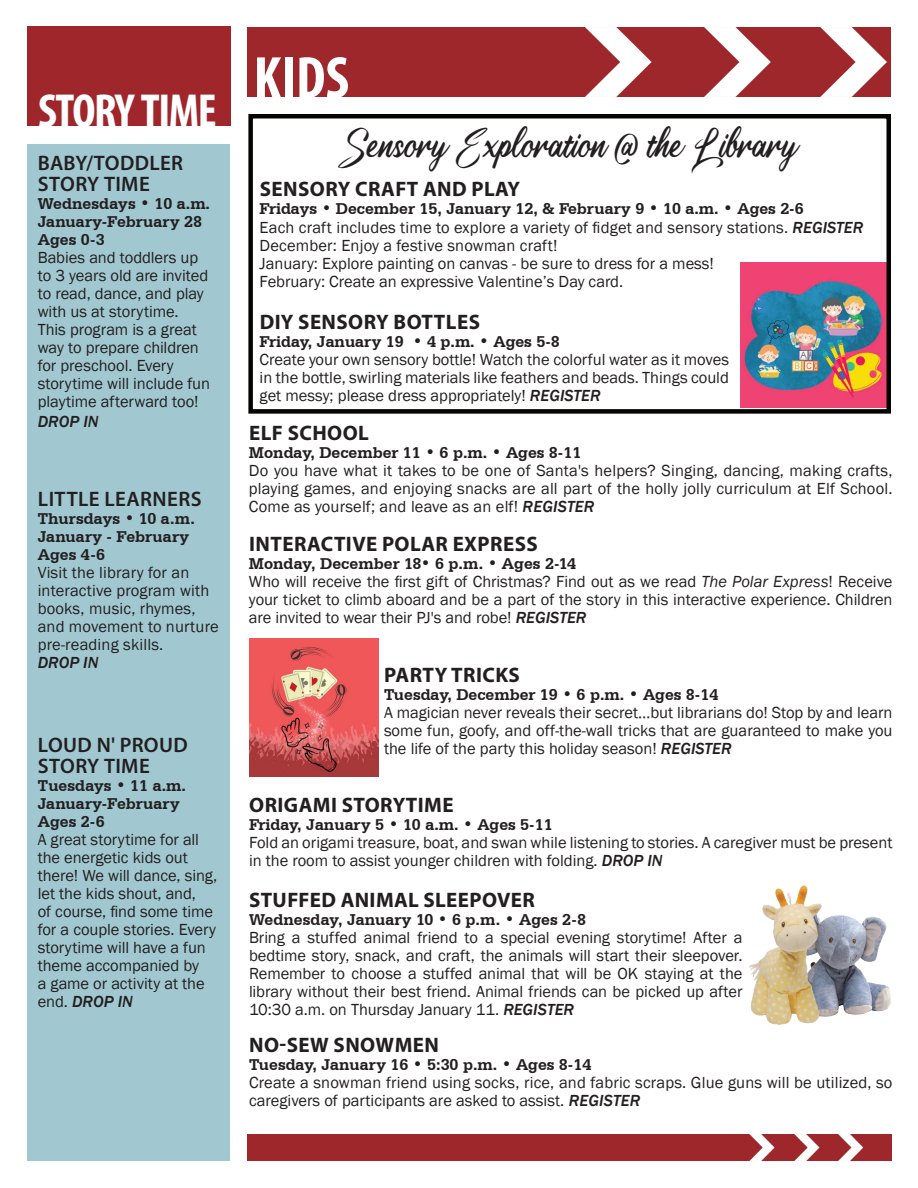
<style>
.page{position:relative;width:918px;height:1188px;background:#fff}
.page>*{position:absolute;margin:0;border:0;box-sizing:border-box;transform-origin:0 0}
.t1{font:700 condensed 60px "Myriad Pro";color:#fff}
.t2{font:700 condensed 48px "Myriad Pro";letter-spacing:-.03em;color:#fff}
.t3{font:45px "a Antara Distance";color:#231f20}
.t4{font:700 21px "Myriad Pro";letter-spacing:.02em;color:#231f20}
.t5{font:600 21px/21px "Myriad Pro";letter-spacing:.015em;color:#231f20}
.t6{font:16.5px/18px "Franklin Gothic";color:#231f20}
.t7{font:700 16.5px/18px "Serifa BT";color:#231f20}
.t8{font:italic 500 16.5px "Franklin Gothic";color:#231f20}
.s1{font-weight:500;font-style:italic}
.s2{font-style:italic}
</style>
<div class="page">
<div style="left:27px;top:144px;width:203px;height:1017px;background:#a1c8d0"></div>
<div style="left:27px;top:27px;width:203px;height:99px;background:#9f262b"></div>
<div style="left:248px;top:1135px;width:643px;height:26px;background:#9e272b"></div>
<img style="left:249px;top:27px;width:642px;height:70px">
<img style="left:249px;top:639px;width:129px;height:137px">
<img style="left:740px;top:263px;width:146px;height:145px">
<img style="left:750px;top:886px;width:141px;height:139px">
<div style="left:248px;top:114px;width:643px;height:300px;border:4px solid #040503"></div>
<h2 class="t2" style="left:38px;top:81px;width:180px">STORY TIME</h2>
<p class="t5" style="left:38px;top:152px;width:147px">BABY/TODDLER<br>STORY TIME</p>
<p class="t7" style="left:38px;top:195px;width:174px">Wednesdays • 10 a.m.<br>January-February 28<br>Ages 0-3</p>
<p class="t6" style="left:38px;top:249px;width:174px">Babies and toddlers up to 3 years old are invited to read, dance, and play with us at storytime.<br>This program is a great way to prepare children for preschool. Every storytime will include fun playtime afterward too!</p>
<p class="t8" style="left:38px;top:411px;width:62px">DROP IN</p>
<p class="t5" style="left:38px;top:488px;width:165px">LITTLE LEARNERS</p>
<p class="t7" style="left:38px;top:510px;width:159px">Thursdays • 10 a.m.<br>January - February<br>Ages 4-6</p>
<p class="t6" style="left:38px;top:564px;width:183px">Visit the library for an interactive program with books, music, rhymes, and movement to nurture pre-reading skills.</p>
<p class="t8" style="left:38px;top:653px;width:62px">DROP IN</p>
<p class="t5" style="left:38px;top:734px;width:151px">LOUD N' PROUD<br>STORY TIME</p>
<p class="t7" style="left:38px;top:777px;width:150px">Tuesdays • 11 a.m.<br>January-February<br>Ages 2-6</p>
<p class="t6" style="left:38px;top:831px;width:181px">A great storytime for all the energetic kids out there! We will dance, sing, let the kids shout, and,<br>of course, find some time for a couple stories. Every storytime will have a fun theme accompanied by<br>a game or activity at the end. <span class="s1">DROP IN</span></p>
<h1 class="t1" style="left:254px;top:40px;width:97px">KIDS</h1>
<h3 class="t3" style="left:344px;top:115px;width:453px">Sensory Exploration @ the Library</h3>
<p class="t4" style="left:260px;top:175px;width:262px">SENSORY CRAFT AND PLAY</p>
<p class="t7" style="left:260px;top:199px;width:546px">Fridays • December 15, January 12, &amp; February 9 • 10 a.m. • Ages 2-6</p>
<p class="t6" style="left:260px;top:219px;width:605px">Each craft includes time to explore a variety of fidget and sensory stations. <span class="s1">REGISTER </span>December: Enjoy a festive snowman craft!<br>January: Explore painting on canvas - be sure to dress for a mess!<br>February: Create an expressive Valentine’s Day card.</p>
<p class="t4" style="left:260px;top:308px;width:222px">DIY SENSORY BOTTLES</p>
<p class="t7" style="left:260px;top:332px;width:302px">Friday, January 19 • 4 p.m. • Ages 5-8</p>
<p class="t6" style="left:260px;top:351px;width:471px;text-align:justify">Create your own sensory bottle! Watch the colorful water as it moves in the bottle, swirling materials like feathers and beads. Things could get messy; please dress appropriately! <span class="s1">REGISTER</span></p>
<p class="t4" style="left:249px;top:419px;width:121px">ELF SCHOOL</p>
<p class="t7" style="left:249px;top:443px;width:334px">Monday, December 11 • 6 p.m. • Ages 8-11</p>
<p class="t6" style="left:249px;top:462px;width:645px;text-align:justify">Do you have what it takes to be one of Santa's helpers? Singing, dancing, making crafts, playing games, and enjoying snacks are all part of the holly jolly curriculum at Elf School.<br>Come as yourself; and leave as an elf! <span class="s1">REGISTER</span></p>
<p class="t4" style="left:249px;top:530px;width:290px">INTERACTIVE POLAR EXPRESS</p>
<p class="t7" style="left:249px;top:554px;width:329px">Monday, December 18• 6 p.m. • Ages 2-14</p>
<p class="t6" style="left:249px;top:573px;width:645px;text-align:justify">Who will receive the first gift of Christmas? Find out as we read <span class="s2">The Polar Express</span>! Receive your ticket to climb aboard and be a part of the story in this interactive experience. Children are invited to wear their PJ's and robe! <span class="s1">REGISTER</span></p>
<p class="t4" style="left:384px;top:661px;width:137px">PARTY TRICKS</p>
<p class="t7" style="left:384px;top:685px;width:336px">Tuesday, December 19 • 6 p.m. • Ages 8-14</p>
<p class="t6" style="left:384px;top:704px;width:510px;text-align:justify">A magician never reveals their secret…but librarians do! Stop by and learn some fun, goofy, and off-the-wall tricks that are guaranteed to make you the life of the party this holiday season! <span class="s1">REGISTER</span></p>
<p class="t4" style="left:249px;top:791px;width:206px">ORIGAMI STORYTIME</p>
<p class="t7" style="left:249px;top:815px;width:305px">Friday, January 5 • 10 a.m. • Ages 5-11</p>
<p class="t6" style="left:249px;top:834px;width:645px">Fold an origami treasure, boat, and swan while listening to stories. A caregiver must be present in the room to assist younger children with folding. <span class="s1">DROP IN</span></p>
<p class="t4" style="left:249px;top:886px;width:287px">STUFFED ANIMAL SLEEPOVER</p>
<p class="t7" style="left:249px;top:910px;width:339px">Wednesday, January 10 • 6 p.m. • Ages 2-8</p>
<p class="t6" style="left:249px;top:929px;width:495px;text-align:justify">Bring a stuffed animal friend to a special evening storytime! After a bedtime story, snack, and craft, the animals will start their sleepover.<br>Remember to choose a stuffed animal that will be OK staying at the library without their best friend. Animal friends can be picked up after 10:30 a.m. on Thursday January 11. <span class="s1">REGISTER</span></p>
<p class="t4" style="left:249px;top:1031px;width:191px">NO-SEW SNOWMEN</p>
<p class="t7" style="left:249px;top:1055px;width:344px">Tuesday, January 16 • 5:30 p.m. • Ages 8-14</p>
<p class="t6" style="left:249px;top:1074px;width:645px">Create a snowman friend using socks, rice, and fabric scraps. Glue guns will be utilized, so caregivers of participants are asked to assist. <span class="s1">REGISTER</span></p>
</div>
